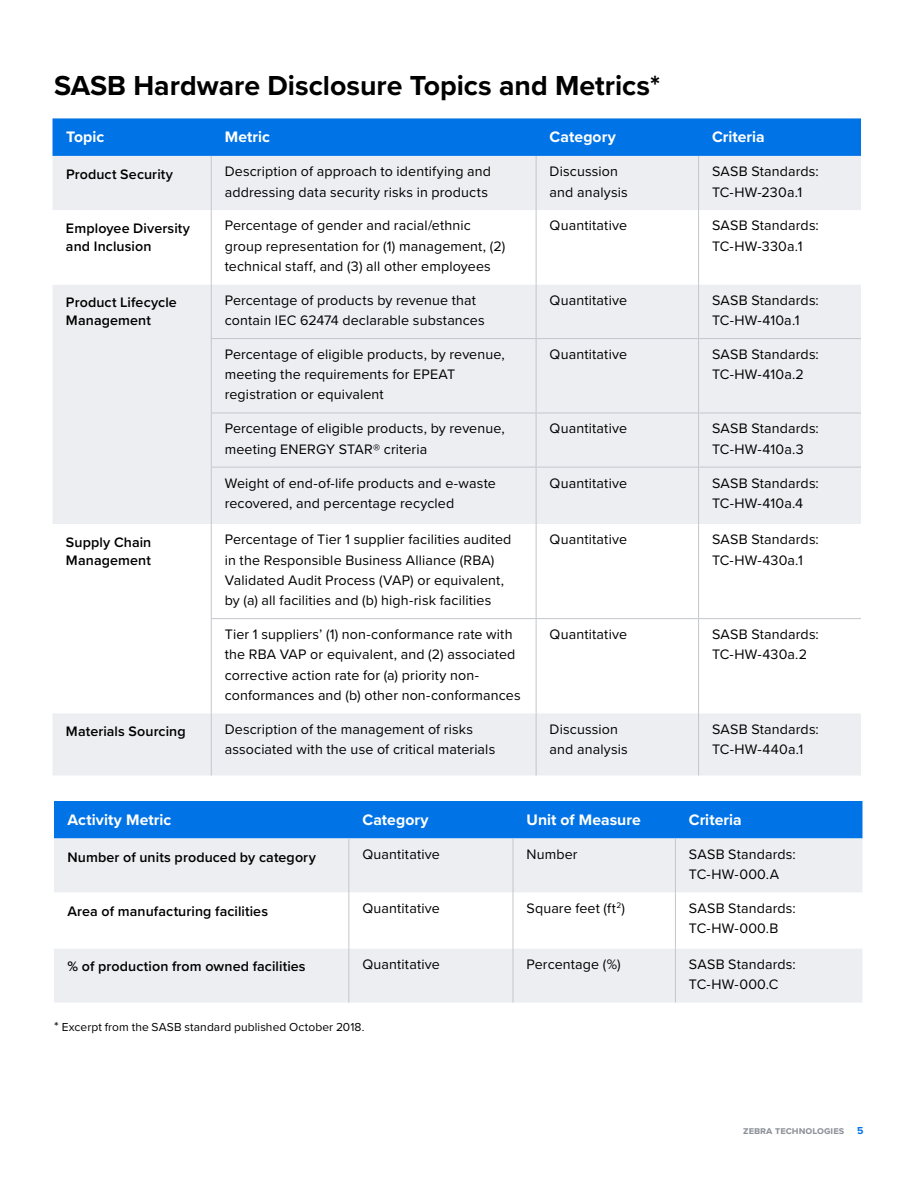
<style>
.page{position:relative;width:918px;height:1188px;background:#fff}
.page>*{position:absolute;margin:0;border:0;box-sizing:border-box;transform-origin:0 0}
.t1{font:700 28.5px "Proxima Nova";color:#000}
.t2{font:700 15.75px "Proxima Nova";color:#fff}
.t3{font:14.25px/20.2px "Proxima Nova";letter-spacing:.01em;color:#000}
.t4{font:600 14.25px/18px "Proxima Nova";letter-spacing:.01em;color:#000}
.t5{font:12px "Proxima Nova";letter-spacing:.005em;color:#000}
.t6{font:700 10.5px "Proxima Nova";color:#8e9299}
.s1{font-size:13.5px}
.s2{color:#0073e6}
</style>
<div class="page">
<div style="left:52px;top:118px;width:809px;height:38px;background:#0073e6"></div>
<div style="left:53px;top:156px;width:808px;height:620px;background:#eceef2"></div>
<svg style="left:53px;top:210px;width:808px;height:503px"></svg>
<hr style="left:536px;top:156px;width:1px;height:54px;background:#c3c6cc">
<hr style="left:698px;top:156px;width:1px;height:54px;background:#c3c6cc">
<hr style="left:536px;top:210px;width:1px;height:74px;background:#c3c6cc">
<hr style="left:698px;top:210px;width:1px;height:74px;background:#c3c6cc">
<hr style="left:536px;top:713px;width:1px;height:63px;background:#c3c6cc">
<hr style="left:698px;top:713px;width:1px;height:63px;background:#c3c6cc">
<hr style="left:211px;top:156px;width:1px;height:54px;background:#c3c6cc">
<hr style="left:211px;top:210px;width:1px;height:74px;background:#c3c6cc">
<hr style="left:211px;top:713px;width:1px;height:63px;background:#c3c6cc">
<hr style="left:211px;top:284px;width:1px;height:54px;background:#c3c6cc">
<hr style="left:211px;top:338px;width:325px;height:1px;background:#c3c6cc">
<hr style="left:211px;top:339px;width:1px;height:74px;background:#c3c6cc">
<hr style="left:211px;top:413px;width:325px;height:1px;background:#c3c6cc">
<hr style="left:211px;top:413px;width:1px;height:54px;background:#c3c6cc">
<hr style="left:211px;top:467px;width:325px;height:1px;background:#c3c6cc">
<hr style="left:211px;top:467px;width:1px;height:57px;background:#c3c6cc">
<hr style="left:211px;top:524px;width:1px;height:94px;background:#c3c6cc">
<hr style="left:211px;top:618px;width:325px;height:1px;background:#c3c6cc">
<hr style="left:211px;top:619px;width:1px;height:94px;background:#c3c6cc">
<hr style="left:536px;top:284px;width:1px;height:54px;background:#c3c6cc">
<hr style="left:698px;top:284px;width:1px;height:54px;background:#c3c6cc">
<hr style="left:536px;top:338px;width:163px;height:1px;background:#c3c6cc">
<hr style="left:536px;top:339px;width:1px;height:74px;background:#c3c6cc">
<hr style="left:699px;top:338px;width:162px;height:1px;background:#c3c6cc">
<hr style="left:698px;top:339px;width:1px;height:74px;background:#c3c6cc">
<hr style="left:536px;top:413px;width:163px;height:1px;background:#c3c6cc">
<hr style="left:536px;top:413px;width:1px;height:54px;background:#c3c6cc">
<hr style="left:699px;top:413px;width:162px;height:1px;background:#c3c6cc">
<hr style="left:698px;top:413px;width:1px;height:54px;background:#c3c6cc">
<hr style="left:536px;top:467px;width:163px;height:1px;background:#c3c6cc">
<hr style="left:536px;top:467px;width:1px;height:57px;background:#c3c6cc">
<hr style="left:699px;top:467px;width:162px;height:1px;background:#c3c6cc">
<hr style="left:698px;top:467px;width:1px;height:57px;background:#c3c6cc">
<hr style="left:536px;top:524px;width:1px;height:94px;background:#c3c6cc">
<hr style="left:698px;top:524px;width:1px;height:94px;background:#c3c6cc">
<hr style="left:536px;top:618px;width:163px;height:1px;background:#c3c6cc">
<hr style="left:536px;top:619px;width:1px;height:94px;background:#c3c6cc">
<hr style="left:699px;top:618px;width:162px;height:1px;background:#c3c6cc">
<hr style="left:698px;top:619px;width:1px;height:94px;background:#c3c6cc">
<div style="left:54px;top:801px;width:808px;height:38px;background:#0073e6"></div>
<div style="left:54px;top:839px;width:808px;height:164px;background:#eceef2"></div>
<svg style="left:54px;top:893px;width:808px;height:55px"></svg>
<hr style="left:348px;top:839px;width:1px;height:54px;background:#c3c6cc">
<hr style="left:513px;top:839px;width:1px;height:54px;background:#c3c6cc">
<hr style="left:675px;top:839px;width:1px;height:54px;background:#c3c6cc">
<hr style="left:348px;top:893px;width:1px;height:55px;background:#c3c6cc">
<hr style="left:513px;top:893px;width:1px;height:55px;background:#c3c6cc">
<hr style="left:675px;top:893px;width:1px;height:55px;background:#c3c6cc">
<hr style="left:348px;top:948px;width:1px;height:55px;background:#c3c6cc">
<hr style="left:513px;top:948px;width:1px;height:55px;background:#c3c6cc">
<hr style="left:675px;top:948px;width:1px;height:55px;background:#c3c6cc">
<h1 class="t1" style="left:54px;top:64px;width:608px">SASB Hardware Disclosure Topics and Metrics*</h1>
<p class="t2" style="left:66px;top:125px;width:40px">Topic</p>
<p class="t2" style="left:225px;top:125px;width:47px">Metric</p>
<p class="t2" style="left:550px;top:125px;width:68px">Category</p>
<p class="t2" style="left:712px;top:125px;width:54px">Criteria</p>
<p class="t4" style="left:66px;top:165px;width:109px">Product Security</p>
<p class="t3" style="left:225px;top:161px;width:268px">Description of approach to identifying and addressing data security risks in products</p>
<p class="t3" style="left:550px;top:161px;width:80px">Discussion and analysis</p>
<p class="t3" style="left:712px;top:161px;width:108px">SASB Standards:<br>TC-HW-230a.1</p>
<p class="t4" style="left:66px;top:219px;width:126px">Employee Diversity and Inclusion</p>
<p class="t3" style="left:225px;top:215px;width:282px">Percentage of gender and racial/ethnic group representation for (1) management, (2) technical staff, and (3) all other employees</p>
<p class="t3" style="left:550px;top:215px;width:79px">Quantitative</p>
<p class="t3" style="left:712px;top:215px;width:108px">SASB Standards:<br>TC-HW-330a.1</p>
<p class="t4" style="left:66px;top:293px;width:112px">Product Lifecycle<br>Management</p>
<p class="t3" style="left:225px;top:289px;width:262px">Percentage of products by revenue that contain IEC 62474 declarable substances</p>
<p class="t3" style="left:550px;top:289px;width:79px">Quantitative</p>
<p class="t3" style="left:712px;top:289px;width:108px">SASB Standards:<br>TC-HW-410a.1</p>
<p class="t3" style="left:225px;top:343px;width:281px">Percentage of eligible products, by revenue, meeting the requirements for EPEAT registration or equivalent</p>
<p class="t3" style="left:550px;top:343px;width:79px">Quantitative</p>
<p class="t3" style="left:712px;top:343px;width:108px">SASB Standards:<br>TC-HW-410a.2</p>
<p class="t3" style="left:225px;top:418px;width:281px">Percentage of eligible products, by revenue, meeting ENERGY STAR® criteria</p>
<p class="t3" style="left:550px;top:418px;width:79px">Quantitative</p>
<p class="t3" style="left:712px;top:418px;width:108px">SASB Standards:<br>TC-HW-410a.3</p>
<p class="t3" style="left:225px;top:472px;width:273px">Weight of end-of-life products and e-waste recovered, and percentage recycled</p>
<p class="t3" style="left:550px;top:472px;width:79px">Quantitative</p>
<p class="t3" style="left:712px;top:472px;width:108px">SASB Standards:<br>TC-HW-410a.4</p>
<p class="t4" style="left:66px;top:533px;width:87px">Supply Chain<br>Management</p>
<p class="t3" style="left:225px;top:529px;width:288px">Percentage of Tier 1 supplier facilities audited in the Responsible Business Alliance (RBA)<br>Validated Audit Process (VAP) or equivalent, by (a) all facilities and (b) high-risk facilities</p>
<p class="t3" style="left:550px;top:529px;width:79px">Quantitative</p>
<p class="t3" style="left:712px;top:529px;width:108px">SASB Standards:<br>TC-HW-430a.1</p>
<p class="t3" style="left:225px;top:624px;width:297px">Tier 1 suppliers’ (1) non-conformance rate with the RBA VAP or equivalent, and (2) associated corrective action rate for (a) priority non&shy;conformances and (b) other non-conformances</p>
<p class="t3" style="left:550px;top:624px;width:79px">Quantitative</p>
<p class="t3" style="left:712px;top:624px;width:108px">SASB Standards:<br>TC-HW-430a.2</p>
<p class="t4" style="left:66px;top:722px;width:121px">Materials Sourcing</p>
<p class="t3" style="left:225px;top:718px;width:272px">Description of the management of risks associated with the use of critical materials</p>
<p class="t3" style="left:550px;top:718px;width:80px">Discussion and analysis</p>
<p class="t3" style="left:712px;top:718px;width:108px">SASB Standards:<br>TC-HW-440a.1</p>
<p class="t2" style="left:68px;top:808px;width:105px">Activity Metric</p>
<p class="t2" style="left:362px;top:808px;width:68px">Category</p>
<p class="t2" style="left:527px;top:808px;width:116px">Unit of Measure</p>
<p class="t2" style="left:689px;top:808px;width:54px">Criteria</p>
<p class="t4" style="left:68px;top:847px;width:250px">Number of units produced by category</p>
<p class="t3" style="left:362px;top:843px;width:79px">Quantitative</p>
<p class="t3" style="left:527px;top:843px;width:53px">Number</p>
<p class="t3" style="left:689px;top:843px;width:108px">SASB Standards:<br>TC-HW-000.A</p>
<p class="t4" style="left:68px;top:901px;width:202px">Area of manufacturing facilities</p>
<p class="t3" style="left:362px;top:898px;width:79px">Quantitative</p>
<p class="t3" style="left:527px;top:898px;width:100px">Square feet (ft<sup>2</sup>)</p>
<p class="t3" style="left:689px;top:898px;width:108px">SASB Standards:<br>TC-HW-000.B</p>
<p class="t4" style="left:67px;top:957px;width:240px">% of production from owned facilities</p>
<p class="t3" style="left:362px;top:953px;width:79px">Quantitative</p>
<p class="t3" style="left:527px;top:953px;width:96px">Percentage (%)</p>
<p class="t3" style="left:689px;top:953px;width:108px">SASB Standards:<br>TC-HW-000.C</p>
<p class="t5" style="left:54px;top:1018px;width:312px"><span class="s1">*</span> Excerpt from the SASB standard published October 2018.</p>
<p class="t6" style="left:743px;top:1123px;width:122px">zebra technologies <span class="s2">5</span></p>
</div>
